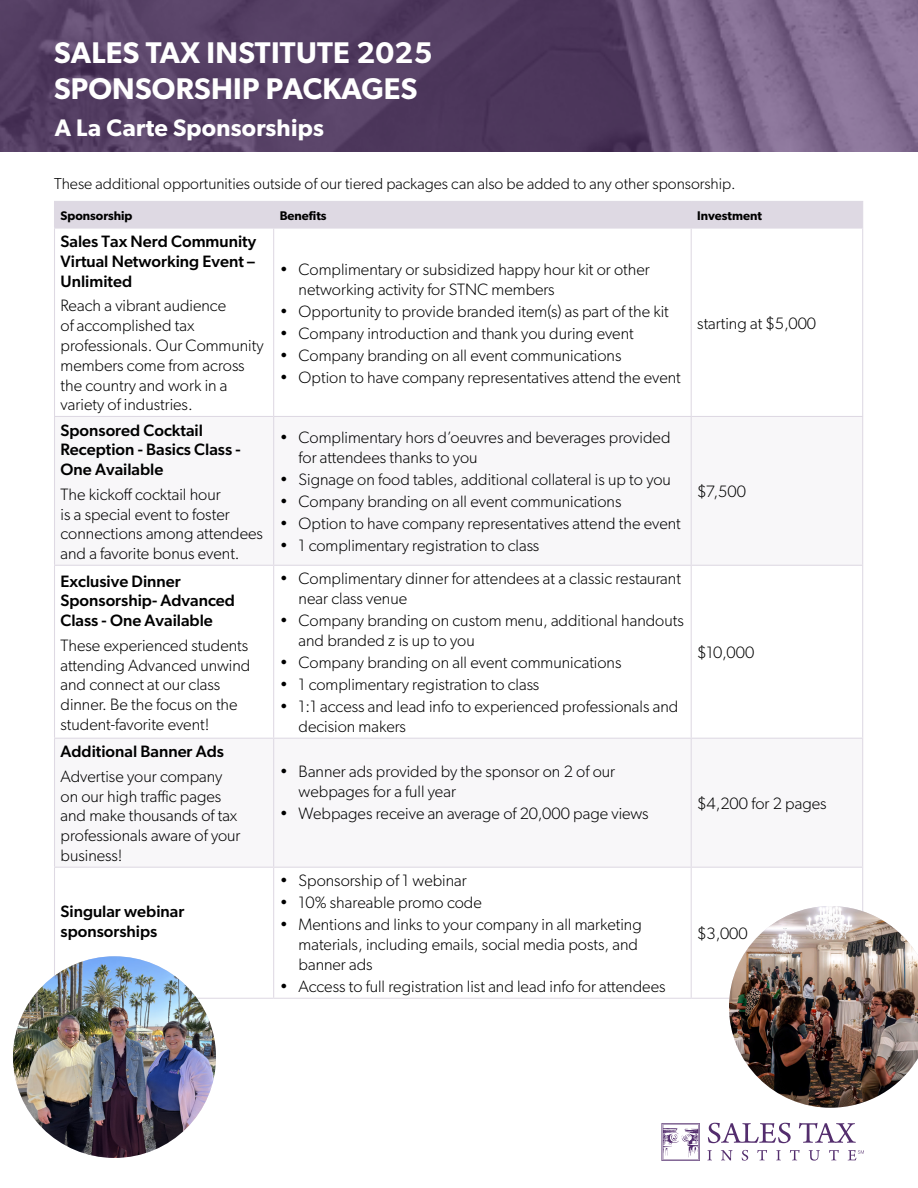
<style>
.page{position:relative;width:918px;height:1188px;background:#fff}
.page>*{position:absolute;margin:0;border:0;box-sizing:border-box;transform-origin:0 0}
.t1{font:600 30px/36px "Gibson";letter-spacing:.01em;color:#fff}
.t2{font:600 24px "Gibson";letter-spacing:.01em;color:#fff}
.t3{font:300 16.5px/19.8px "Gibson";color:#000}
.t4{font:500 16.5px/19.8px "Gibson";color:#000}
.t5{font:300 15.9px "Gibson";color:#000}
.t6{font:600 12.6px "Gibson";color:#000}
</style>
<div class="page">
<svg style="left:0;top:0;width:918px;height:151px;background:#5f496e"></svg>
<svg style="left:662px;top:1123px;width:38px;height:38px"></svg>
<svg style="left:708px;top:1123px;width:83px;height:20px"></svg>
<svg style="left:799px;top:1123px;width:57px;height:20px"></svg>
<svg style="left:707px;top:1150px;width:5px;height:10px"></svg>
<svg style="left:721px;top:1150px;width:12px;height:10px"></svg>
<svg style="left:742px;top:1150px;width:6px;height:11px"></svg>
<svg style="left:757px;top:1150px;width:10px;height:10px"></svg>
<svg style="left:776px;top:1150px;width:5px;height:10px"></svg>
<svg style="left:790px;top:1150px;width:10px;height:10px"></svg>
<svg style="left:809px;top:1150px;width:11px;height:11px"></svg>
<svg style="left:829px;top:1150px;width:10px;height:10px"></svg>
<svg style="left:848px;top:1150px;width:16px;height:10px"></svg>
<svg style="left:55px;top:417px;width:807px;height:450px"></svg>
<div style="left:54px;top:201px;width:809px;height:27px;background:#ded9e3"></div>
<hr style="left:54px;top:228px;width:220px;height:1px;background:#ded9e3">
<hr style="left:54px;top:229px;width:1px;height:187px;background:#ded9e3">
<hr style="left:274px;top:228px;width:417px;height:1px;background:#ded9e3">
<hr style="left:273px;top:229px;width:1px;height:187px;background:#ded9e3">
<hr style="left:691px;top:228px;width:172px;height:1px;background:#ded9e3">
<hr style="left:691px;top:229px;width:1px;height:187px;background:#ded9e3">
<hr style="left:862px;top:229px;width:1px;height:187px;background:#ded9e3">
<hr style="left:54px;top:416px;width:220px;height:1px;background:#ded9e3">
<hr style="left:54px;top:417px;width:1px;height:148px;background:#ded9e3">
<hr style="left:274px;top:416px;width:417px;height:1px;background:#ded9e3">
<hr style="left:273px;top:417px;width:1px;height:148px;background:#ded9e3">
<hr style="left:691px;top:416px;width:172px;height:1px;background:#ded9e3">
<hr style="left:691px;top:417px;width:1px;height:148px;background:#ded9e3">
<hr style="left:862px;top:417px;width:1px;height:148px;background:#ded9e3">
<hr style="left:54px;top:565px;width:220px;height:1px;background:#ded9e3">
<hr style="left:54px;top:566px;width:1px;height:172px;background:#ded9e3">
<hr style="left:274px;top:565px;width:417px;height:1px;background:#ded9e3">
<hr style="left:273px;top:566px;width:1px;height:172px;background:#ded9e3">
<hr style="left:691px;top:565px;width:172px;height:1px;background:#ded9e3">
<hr style="left:691px;top:566px;width:1px;height:172px;background:#ded9e3">
<hr style="left:862px;top:566px;width:1px;height:172px;background:#ded9e3">
<hr style="left:54px;top:738px;width:220px;height:1px;background:#ded9e3">
<hr style="left:54px;top:739px;width:1px;height:128px;background:#ded9e3">
<hr style="left:274px;top:738px;width:417px;height:1px;background:#ded9e3">
<hr style="left:273px;top:739px;width:1px;height:128px;background:#ded9e3">
<hr style="left:691px;top:738px;width:172px;height:1px;background:#ded9e3">
<hr style="left:691px;top:739px;width:1px;height:128px;background:#ded9e3">
<hr style="left:862px;top:739px;width:1px;height:128px;background:#ded9e3">
<hr style="left:54px;top:867px;width:220px;height:1px;background:#ded9e3">
<hr style="left:54px;top:868px;width:1px;height:130px;background:#ded9e3">
<hr style="left:274px;top:867px;width:417px;height:1px;background:#ded9e3">
<hr style="left:273px;top:868px;width:1px;height:130px;background:#ded9e3">
<hr style="left:691px;top:867px;width:172px;height:1px;background:#ded9e3">
<hr style="left:691px;top:868px;width:1px;height:130px;background:#ded9e3">
<hr style="left:862px;top:868px;width:1px;height:130px;background:#ded9e3">
<hr style="left:54px;top:998px;width:220px;height:1px;background:#ded9e3">
<hr style="left:274px;top:998px;width:417px;height:1px;background:#ded9e3">
<hr style="left:691px;top:998px;width:172px;height:1px;background:#ded9e3">
<img style="left:13px;top:956px;width:203px;height:202px">
<img style="left:729px;top:906px;width:189px;height:202px">
<h1 class="t1" style="left:54px;top:34px;width:380px">SALES TAX INSTITUTE 2025<br>SPONSORSHIP PACKAGES</h1>
<h2 class="t2" style="left:55px;top:114px;width:271px">A La Carte Sponsorships</h2>
<p class="t5" style="left:54px;top:174px;width:683px">These additional opportunities outside of our tiered packages can also be added to any other sponsorship.</p>
<p class="t6" style="left:61px;top:208px;width:73px">Sponsorship</p>
<p class="t6" style="left:280px;top:208px;width:48px">Benefits</p>
<p class="t6" style="left:697px;top:208px;width:66px">Investment</p>
<p class="t4" style="left:61px;top:231px;width:197px;text-align:justify">Sales Tax Nerd Community Virtual Networking Event – Unlimited</p>
<p class="t3" style="left:61px;top:296px;width:205px">Reach a vibrant audience<br>of accomplished tax professionals. Our Community members come from across the country and work in a variety of industries.</p>
<p class="t3" style="left:299px;top:259px;width:353px;text-indent:-19px">• Complimentary or subsidized happy hour kit or other networking activity for STNC members</p>
<p class="t3" style="left:280px;top:301px;width:391px">• Opportunity to provide branded item(s) as part of the kit</p>
<p class="t3" style="left:280px;top:323px;width:356px">• Company introduction and thank you during event</p>
<p class="t3" style="left:280px;top:345px;width:343px">• Company branding on all event communications</p>
<p class="t3" style="left:280px;top:367px;width:403px">• Option to have company representatives attend the event</p>
<p class="t3" style="left:697px;top:313px;width:120px">starting at $5,000</p>
<p class="t4" style="left:61px;top:420px;width:182px">Sponsored Cocktail<br>Reception - Basics Class -<br>One Available</p>
<p class="t3" style="left:61px;top:484px;width:204px">The kickoff cocktail hour<br>is a special event to foster connections among attendees and a favorite bonus event.</p>
<p class="t4" style="left:61px;top:571px;width:176px">Exclusive Dinner<br>Sponsorship- Advanced<br>Class - One Available</p>
<p class="t3" style="left:61px;top:635px;width:191px">These experienced students attending Advanced unwind and connect at our class dinner. Be the focus on the student-favorite event!</p>
<p class="t3" style="left:299px;top:428px;width:373px;text-indent:-19px">• Complimentary hors d’oeuvres and beverages provided for attendees thanks to you</p>
<p class="t3" style="left:280px;top:470px;width:393px">• Signage on food tables, additional collateral is up to you</p>
<p class="t3" style="left:280px;top:492px;width:343px">• Company branding on all event communications</p>
<p class="t3" style="left:280px;top:514px;width:403px">• Option to have company representatives attend the event</p>
<p class="t3" style="left:280px;top:536px;width:261px">• 1 complimentary registration to class</p>
<p class="t3" style="left:299px;top:569px;width:384px;text-indent:-19px">• Complimentary dinner for attendees at a classic restaurant near class venue</p>
<p class="t3" style="left:299px;top:611px;width:387px;text-indent:-19px">• Company branding on custom menu, additional handouts and branded z is up to you</p>
<p class="t3" style="left:280px;top:652px;width:343px">• Company branding on all event communications</p>
<p class="t3" style="left:280px;top:674px;width:261px">• 1 complimentary registration to class</p>
<p class="t3" style="left:299px;top:697px;width:381px;text-indent:-19px">• 1:1 access and lead info to experienced professionals and decision makers</p>
<p class="t4" style="left:61px;top:741px;width:165px">Additional Banner Ads</p>
<p class="t3" style="left:61px;top:766px;width:182px">Advertise your company on our high traffic pages and make thousands of tax professionals aware of your business!</p>
<p class="t3" style="left:299px;top:762px;width:318px;text-indent:-19px">• Banner ads provided by the sponsor on 2 of our webpages for a full year</p>
<p class="t3" style="left:280px;top:803px;width:370px">• Webpages receive an average of 20,000 page views</p>
<p class="t4" style="left:61px;top:901px;width:125px">Singular webinar sponsorships</p>
<p class="t3" style="left:280px;top:871px;width:188px">• Sponsorship of 1 webinar</p>
<p class="t3" style="left:280px;top:893px;width:204px">• 10% shareable promo code</p>
<p class="t3" style="left:299px;top:915px;width:345px;text-indent:-19px">• Mentions and links to your company in all marketing materials, including emails, social media posts, and banner ads</p>
<p class="t3" style="left:280px;top:976px;width:387px">• Access to full registration list and lead info for attendees</p>
<p class="t3" style="left:697px;top:482px;width:50px">$7,500</p>
<p class="t3" style="left:697px;top:642px;width:59px">$10,000</p>
<p class="t3" style="left:697px;top:793px;width:131px">$4,200 for 2 pages</p>
<p class="t3" style="left:697px;top:923px;width:52px">$3,000</p>
</div>
